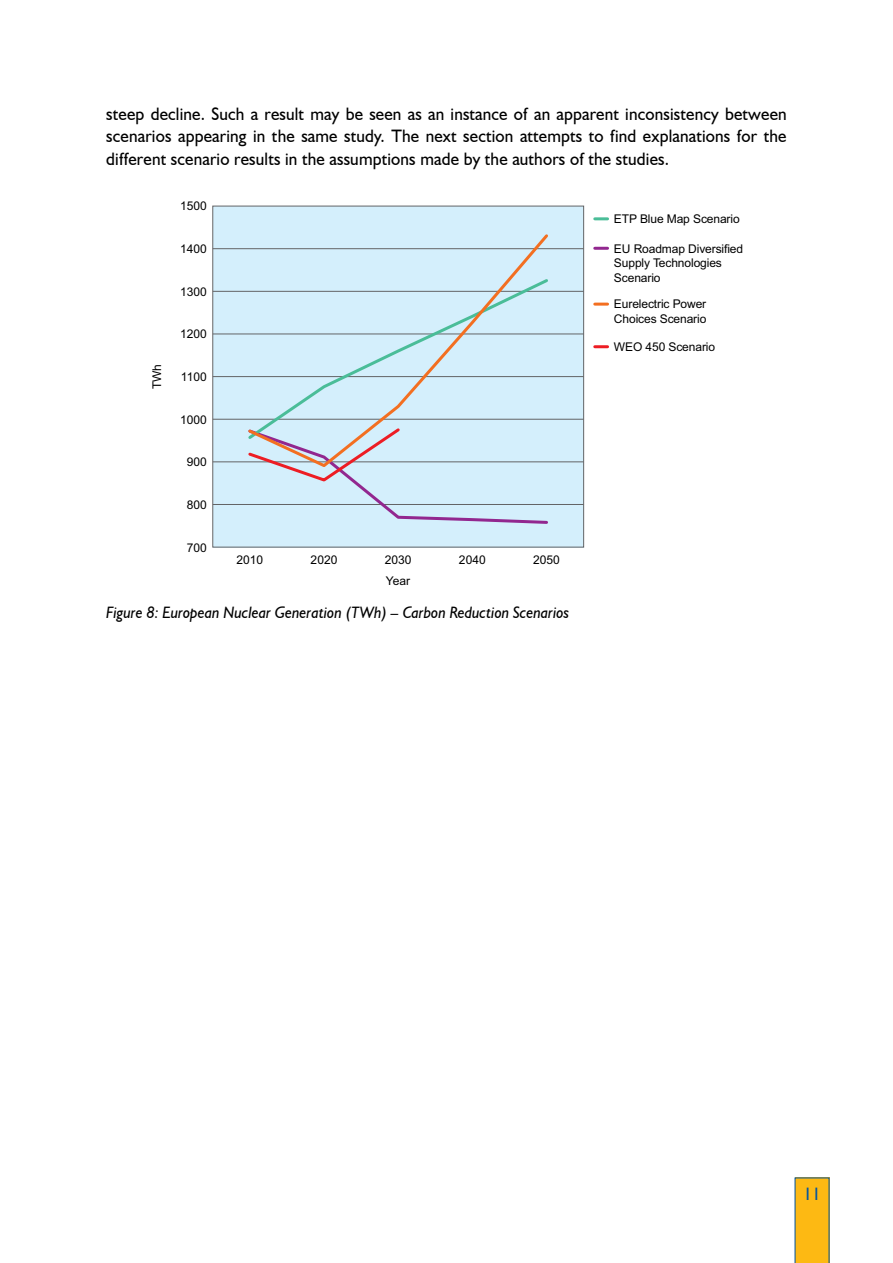
<style>
.page{position:relative;width:893px;height:1263px;background:#fff}
.page>*{position:absolute;margin:0;border:0;box-sizing:border-box;transform-origin:0 0}
.t1{font:18px/22.5px "Humanist 521 BT";letter-spacing:.01em;color:#000;text-align:justify;scale:.95 1}
.t2{font:18px "Humanist 521 BT";color:#00549f;scale:.95 1}
.t3{font:italic 16.5px "Humanist 521 BT";color:#000;scale:.95 1}
.t4{font:12px/14.4px "Arial";letter-spacing:-.01em;color:#000}
</style>
<div class="page">
<div style="left:795px;top:1178px;width:34px;height:85px;background:#fdb913"></div>
<div style="left:213px;top:206px;width:371px;height:341px;background:#d4effc"></div>
<hr style="left:213px;top:248px;width:371px;height:1px;background:#636466">
<hr style="left:213px;top:291px;width:371px;height:1px;background:#636466">
<hr style="left:213px;top:334px;width:371px;height:1px;background:#636466">
<hr style="left:213px;top:376px;width:371px;height:1px;background:#636466">
<hr style="left:213px;top:419px;width:371px;height:1px;background:#636466">
<hr style="left:213px;top:461px;width:371px;height:1px;background:#636466">
<hr style="left:213px;top:504px;width:371px;height:1px;background:#636466">
<div style="left:212px;top:206px;width:372px;height:341px;border:1px solid #636466"></div>
<svg style="left:595px;top:247px;width:13px;height:3px"></svg>
<svg style="left:595px;top:303px;width:13px;height:3px"></svg>
<svg style="left:595px;top:345px;width:13px;height:3px"></svg>
<svg style="left:595px;top:217px;width:13px;height:3px"></svg>
<svg style="left:288px;top:469px;width:260px;height:55px"></svg>
<svg style="left:246px;top:234px;width:305px;height:235px"></svg>
<p class="t1" style="left:106px;top:102px;width:718px">steep decline. Such a result may be seen as an instance of an apparent inconsistency between scenarios appearing in the same study. The next section attempts to find explanations for the different scenario results in the assumptions made by the authors of the studies.</p>
<p class="t4" style="left:150px;top:389px;width:27px;rotate:-90deg">TWh</p>
<p class="t4" style="left:180px;top:199px;width:28px">1500</p>
<p class="t4" style="left:180px;top:242px;width:28px">1400</p>
<p class="t4" style="left:180px;top:284px;width:28px">1300</p>
<p class="t4" style="left:180px;top:327px;width:28px">1200</p>
<p class="t4" style="left:181px;top:370px;width:27px">1100</p>
<p class="t4" style="left:180px;top:412px;width:28px">1000</p>
<p class="t4" style="left:187px;top:455px;width:22px">900</p>
<p class="t4" style="left:187px;top:498px;width:22px">800</p>
<p class="t4" style="left:187px;top:541px;width:22px">700</p>
<p class="t4" style="left:236px;top:552px;width:28px">2010</p>
<p class="t4" style="left:311px;top:552px;width:28px">2020</p>
<p class="t4" style="left:385px;top:552px;width:28px">2030</p>
<p class="t4" style="left:459px;top:552px;width:28px">2040</p>
<p class="t4" style="left:533px;top:552px;width:28px">2050</p>
<p class="t4" style="left:386px;top:574px;width:26px">Year</p>
<p class="t3" style="left:106px;top:602px;width:489px">Figure 8: European Nuclear Generation (TWh) – Carbon Reduction Scenarios</p>
<p class="t4" style="left:614px;top:212px;width:127px">ETP Blue Map Scenario</p>
<p class="t4" style="left:614px;top:241px;width:131px">EU Roadmap Diversified<br>Supply Technologies<br>Scenario</p>
<p class="t4" style="left:614px;top:297px;width:94px">Eurelectric Power<br>Choices Scenario</p>
<p class="t4" style="left:614px;top:340px;width:103px">WEO 450 Scenario</p>
<p class="t2" style="left:803px;top:1183px;width:20px">11</p>
</div>
